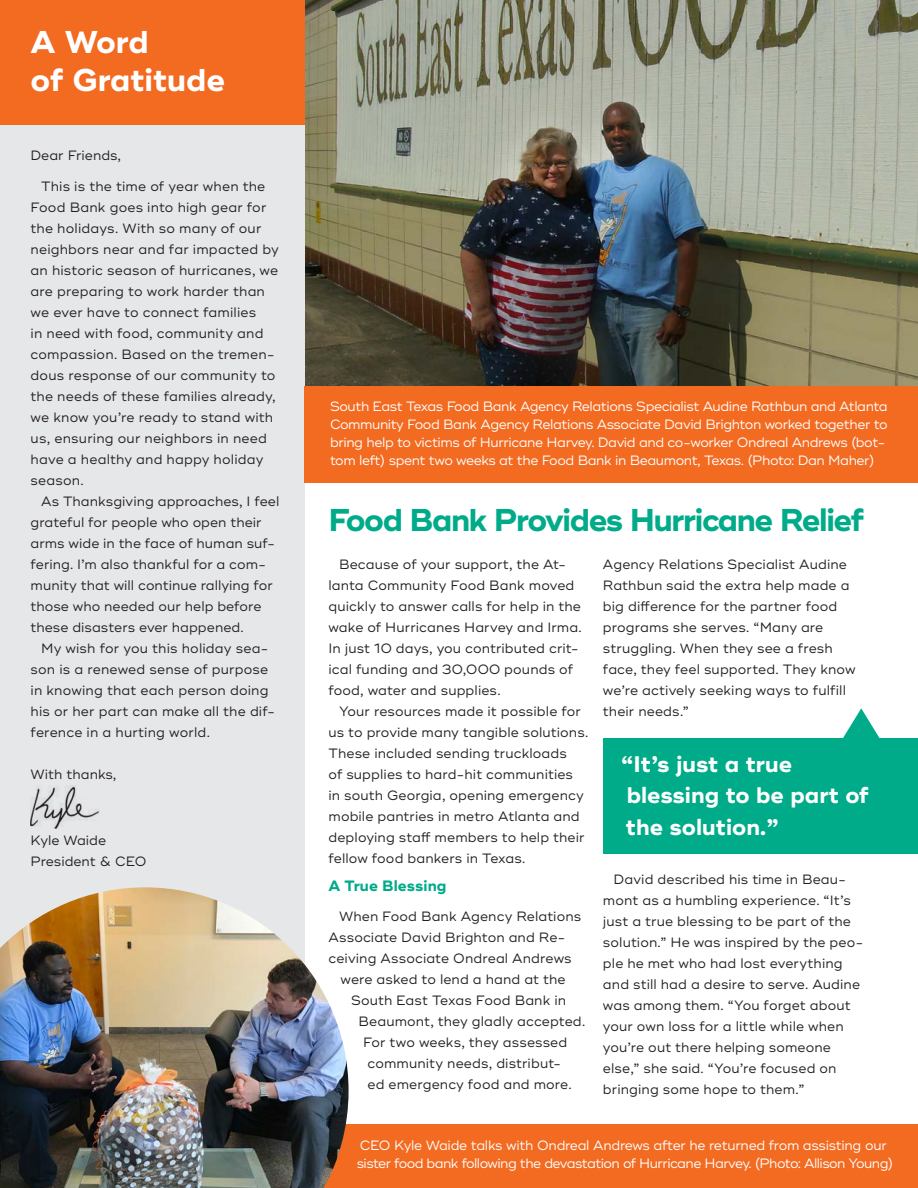
<style>
.page{position:relative;width:918px;height:1188px;background:#fff}
.page>*{position:absolute;margin:0;border:0;box-sizing:border-box;transform-origin:0 0}
.t1{font:700 31.5px "Ridley Grotesk";letter-spacing:-.04em;color:#00ab89}
.t2{font:700 31.5px/37.8px "Ridley Grotesk";color:#fff}
.t3{font:700 22.5px/31.2px "Ridley Grotesk";color:#fff}
.Subheaders{font:700 15px "Ridley Grotesk";letter-spacing:.005em;color:#00ab89}
.t4{font:13.5px/21px "Ridley Grotesk";letter-spacing:.005em;color:#231f20}
.t5{font:13.5px/18px "Ridley Grotesk";letter-spacing:-.03em;color:#fff}
</style>
<div class="page">
<img style="left:304px;top:0;width:614px;height:386px">
<div style="left:0;top:124px;width:304px;height:1063px;background:#e6e7e9"></div>
<div style="left:0;top:0;width:304px;height:124px;background:#f36a21"></div>
<img style="left:31px;top:786px;width:69px;height:42px">
<div style="left:304px;top:386px;width:614px;height:96px;background:#f36a21"></div>
<div style="left:304px;top:1124px;width:614px;height:64px;background:#f36a21"></div>
<img style="left:0;top:887px;width:349px;height:301px">
<div style="left:603px;top:739px;width:315px;height:115px;background:#00ab89"></div>
<svg style="left:833px;top:708px;width:56px;height:31px"></svg>
<p class="t2" style="left:31px;top:24px;width:196px">A Word<br>of Gratitude</p>
<p class="t4" style="left:31px;top:145px;width:92px">Dear Friends,</p>
<p class="t4" style="left:31px;top:176px;width:250px;text-indent:11px">This is the time of year when the<br>Food Bank goes into high gear for the holidays. With so many of our neighbors near and far impacted by an historic season of hurricanes, we are preparing to work harder than we ever have to connect families<br>in need with food, community and compassion. Based on the tremen&shy;dous response of our community to the needs of these families already, we know you’re ready to stand with us, ensuring our neighbors in need have a healthy and happy holiday season.</p>
<p class="t4" style="left:31px;top:491px;width:250px;text-indent:11px">As Thanksgiving approaches, I feel grateful for people who open their arms wide in the face of human suf&shy;fering. I’m also thankful for a com&shy;munity that will continue rallying for those who needed our help before these disasters ever happened.</p>
<p class="t4" style="left:31px;top:638px;width:246px;text-indent:11px">My wish for you this holiday sea&shy;son is a renewed sense of purpose in knowing that each person doing his or her part can make all the dif&shy;ference in a hurting world.</p>
<p class="t4" style="left:31px;top:764px;width:87px">With thanks,</p>
<p class="t4" style="left:31px;top:830px;width:117px">Kyle Waide<br>President &amp; CEO</p>
<p class="t5" style="left:330px;top:398px;width:559px">South East Texas Food Bank Agency Relations Specialist Audine Rathbun and Atlanta Community Food Bank Agency Relations Associate David Brighton worked together to bring help to victims of Hurricane Harvey. David and co-worker Ondreal Andrews (bot&shy;tom left) spent two weeks at the Food Bank in Beaumont, Texas. (Photo: Dan Maher)</p>
<p class="t1" style="left:328px;top:502px;width:537px">Food Bank Provides Hurricane Relief</p>
<p class="t4" style="left:328px;top:554px;width:255px;text-indent:11px">Because of your support, the At&shy;lanta Community Food Bank moved quickly to answer calls for help in the wake of Hurricanes Harvey and Irma.<br>In just 10 days, you contributed crit&shy;ical funding and 30,000 pounds of food, water and supplies.</p>
<p class="t4" style="left:328px;top:701px;width:261px;text-indent:11px">Your resources made it possible for us to provide many tangible solutions.<br>These included sending truckloads<br>of supplies to hard-hit communities<br>in south Georgia, opening emergency mobile pantries in metro Atlanta and deploying staff members to help their fellow food bankers in Texas.</p>
<p class="Subheaders" style="left:328px;top:877px;width:120px">A True Blessing</p>
<p class="t4" style="left:339px;top:906px;width:244px">When Food Bank Agency Relations</p>
<p class="t4" style="left:328px;top:927px;width:239px">Associate David Brighton and Re-</p>
<p class="t4" style="left:328px;top:948px;width:245px">ceiving Associate Ondreal Andrews</p>
<p class="t4" style="left:340px;top:969px;width:227px">were asked to lend a hand at the</p>
<p class="t4" style="left:351px;top:990px;width:217px">South East Texas Food Bank in</p>
<p class="t4" style="left:359px;top:1011px;width:228px">Beaumont, they gladly accepted.</p>
<p class="t4" style="left:363px;top:1032px;width:206px">For two weeks, they assessed</p>
<p class="t4" style="left:367px;top:1053px;width:195px">community needs, distribut-</p>
<p class="t4" style="left:367px;top:1074px;width:206px">ed emergency food and more.</p>
<p class="t4" style="left:603px;top:554px;width:254px">Agency Relations Specialist Audine<br>Rathbun said the extra help made a big difference for the partner food programs she serves. “Many are struggling. When they see a fresh face, they feel supported. They know we’re actively seeking ways to fulfill their needs.”</p>
<p class="t3" style="left:621px;top:749px;width:249px">“It’s just a true blessing to be part of the solution.”</p>
<p class="t4" style="left:603px;top:869px;width:262px;text-indent:11px">David described his time in Beau&shy;mont as a humbling experience. “It’s just a true blessing to be part of the solution.” He was inspired by the peo&shy;ple he met who had lost everything and still had a desire to serve. Audine was among them. “You forget about your own loss for a little while when you’re out there helping someone else,” she said. “You’re focused on bringing some hope to them.”</p>
<p class="t5" style="left:357px;top:1136px;width:538px">CEO Kyle Waide talks with Ondreal Andrews after he returned from assisting our sister food bank following the devastation of Hurricane Harvey. (Photo: Allison Young)</p>
</div>
